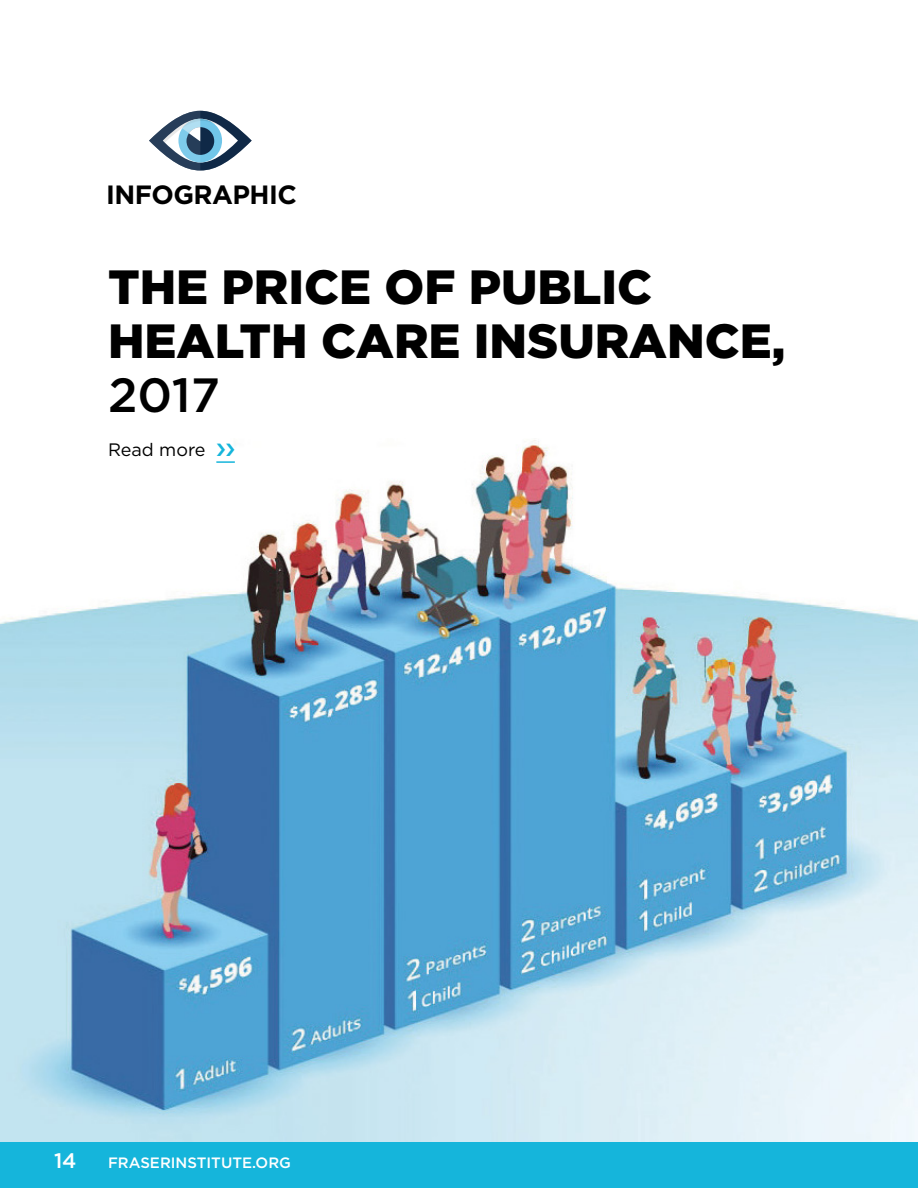
<style>
.page{position:relative;width:918px;height:1188px;background:#fff}
.page>*{position:absolute;margin:0;border:0;box-sizing:border-box;transform-origin:0 0}
.t1{font:900 48px/54px "Gotham";color:#000}
.t2{font:500 48px "Gotham";color:#000}
.t3{font:700 26.4px "Gotham";letter-spacing:-.02em;color:#000}
.t4{font:500 21px "Gotham";color:#fff}
.t5{font:18px "Gotham";color:#000}
.t6{font:500 15px "Gotham";color:#fff}
</style>
<div class="page">
<div style="left:0;top:1140px;width:918px;height:48px;background:#15b5db"></div>
<img style="left:0;top:440px;width:918px;height:701px">
<svg style="left:149px;top:110px;width:103px;height:61px"></svg>
<svg style="left:216px;top:443px;width:19px;height:20px"></svg>
<p class="t3" style="left:106px;top:177px;width:192px">INFOGRAPHIC</p>
<p class="t1" style="left:108px;top:259px;width:679px">THE PRICE OF PUBLIC<br>HEALTH CARE INSURANCE,</p>
<p class="t2" style="left:108px;top:363px;width:114px">2017</p>
<p class="t5" style="left:108px;top:438px;width:99px">Read more</p>
<p class="t4" style="left:54px;top:1147px;width:24px">14</p>
<p class="t6" style="left:108px;top:1153px;width:184px">FRASERINSTITUTE.ORG</p>
</div>
